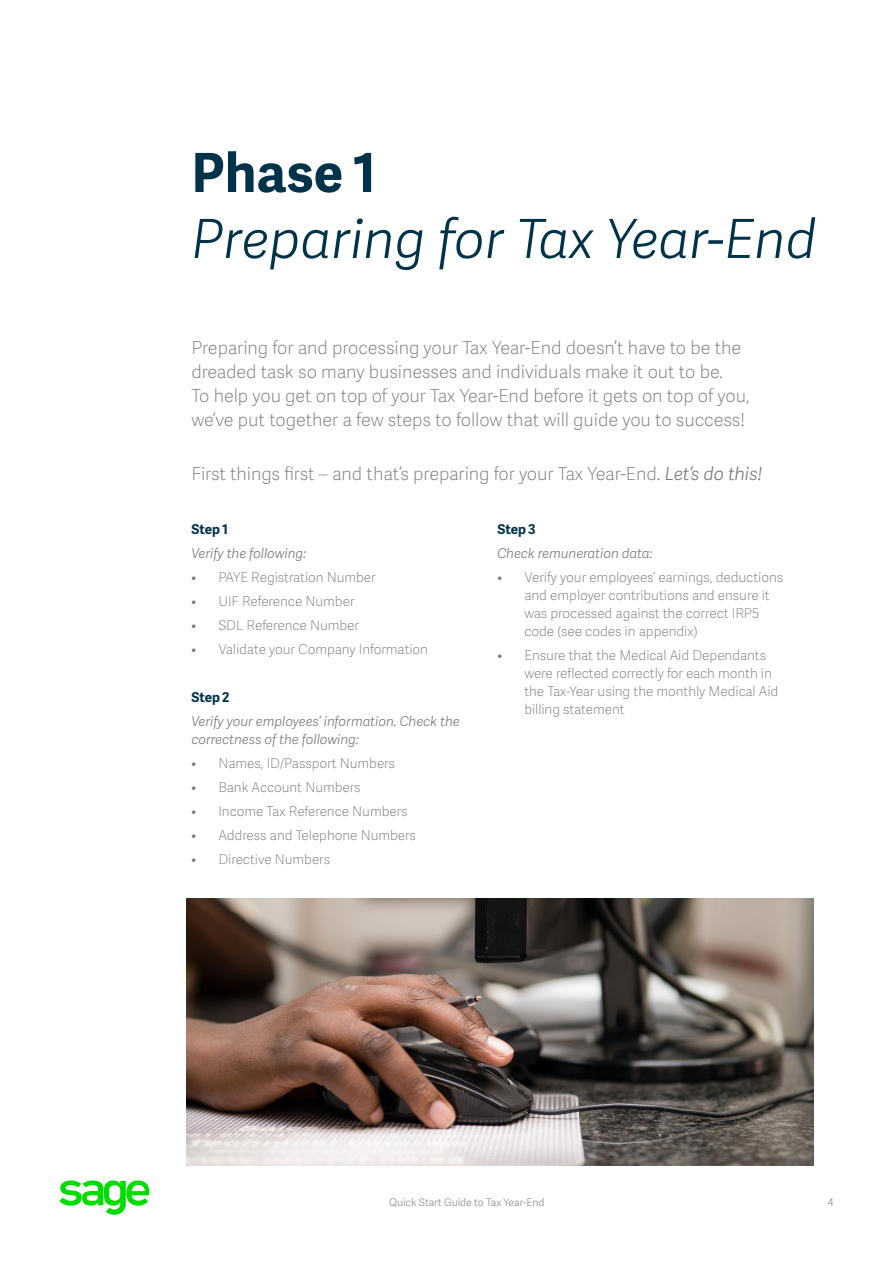
<style>
.page{position:relative;width:893px;height:1263px;background:#fff}
.page>*{position:absolute;margin:0;border:0;box-sizing:border-box;transform-origin:0 0}
.t1{font:italic 54px "Adelle Sans SAGE Lt";color:#003349}
.t2{font:700 54px "Adelle Sans SAGE";color:#003349}
.t3{font:18px/24px "Adelle Sans SAGE Th";letter-spacing:-.005em;color:#75787b}
.t4{font:13.5px/18px "Adelle Sans SAGE Th";letter-spacing:-.005em;color:#75787b}
.t5{font:italic 13.5px/18px "Adelle Sans SAGE Lt";letter-spacing:-.005em;color:#75787b}
.t6{font:700 13.5px "Adelle Sans SAGE";letter-spacing:-.005em;color:#003349}
.t7{font:10.5px "Adelle Sans SAGE Lt";letter-spacing:-.005em;color:#888b8d}
.s1{font-family:"Adelle Sans SAGE Lt";font-style:italic}
</style>
<div class="page">
<svg style="left:59px;top:1181px;width:91px;height:34px"></svg>
<img style="left:186px;top:898px;width:627px;height:268px">
<h1 class="t2" style="left:191px;top:133px;width:187px">Phase 1</h1>
<h1 class="t1" style="left:191px;top:200px;width:626px">Preparing for Tax Year-End</h1>
<p class="t3" style="left:191px;top:335px;width:560px">Preparing for and processing your Tax Year-End doesn’t have to be the dreaded task so many businesses and individuals make it out to be.<br>To help you get on top of your Tax Year-End before it gets on top of you, we’ve put together a few steps to follow that will guide you to success!</p>
<h2 class="t3" style="left:191px;top:461px;width:572px">First things first – and that’s preparing for your Tax Year-End. <span class="s1">Let’s do this!</span></h2>
<p class="t6" style="left:191px;top:519px;width:38px">Step 1</p>
<p class="t5" style="left:191px;top:544px;width:116px">Verify the following:</p>
<p class="t4" style="left:191px;top:568px;width:186px">• PAYE Registration Number</p>
<p class="t4" style="left:191px;top:592px;width:165px">• UIF Reference Number</p>
<p class="t4" style="left:191px;top:616px;width:169px">• SDL Reference Number</p>
<p class="t4" style="left:191px;top:640px;width:238px">• Validate your Company Information</p>
<p class="t6" style="left:191px;top:687px;width:40px">Step 2</p>
<p class="t5" style="left:191px;top:712px;width:270px">Verify your employees’ information. Check the correctness of the following:</p>
<p class="t4" style="left:191px;top:754px;width:205px">• Names, ID/Passport Numbers</p>
<p class="t4" style="left:191px;top:778px;width:171px">• Bank Account Numbers</p>
<p class="t4" style="left:191px;top:802px;width:218px">• Income Tax Reference Numbers</p>
<p class="t4" style="left:191px;top:826px;width:226px">• Address and Telephone Numbers</p>
<p class="t4" style="left:191px;top:850px;width:140px">• Directive Numbers</p>
<p class="t6" style="left:497px;top:519px;width:40px">Step 3</p>
<p class="t5" style="left:497px;top:544px;width:157px">Check remuneration data:</p>
<p class="t4" style="left:524px;top:568px;width:260px;text-indent:-27px">• Verify your employees’ earnings, deductions and employer contributions and ensure it was processed against the correct IRP5 code (see codes in appendix)</p>
<p class="t4" style="left:524px;top:646px;width:255px;text-indent:-27px">• Ensure that the Medical Aid Dependants were reflected correctly for each month in the Tax-Year using the monthly Medical Aid billing statement</p>
<p class="t7" style="left:389px;top:1195px;width:157px">Quick Start Guide to Tax Year-End</p>
<p class="t7" style="left:827px;top:1195px;width:7px">4</p>
</div>
